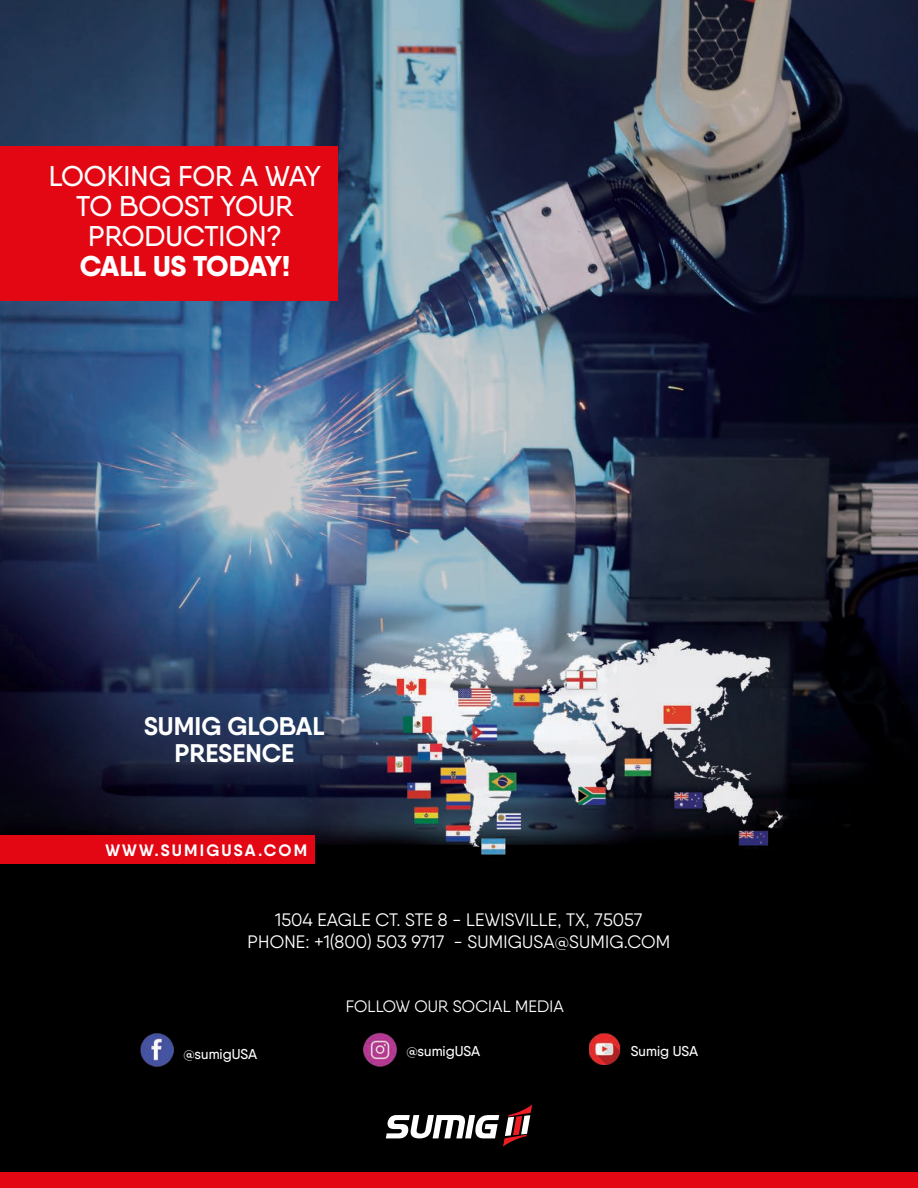
<style>
.page{position:relative;width:918px;height:1188px;background:#fff}
.page>*{position:absolute;margin:0;border:0;box-sizing:border-box;transform-origin:0 0}
.t1{font:500 28.5px/30.2px "Qanelas";color:#fff;text-align:center}
.t2{font:800 28.5px "Qanelas";letter-spacing:-.01em;color:#fff}
.t3{font:700 25.5px "Qanelas";color:#fff}
.t4{font:18px "Qanelas";letter-spacing:.01em;color:#fff}
.t5{font:16.5px "Qanelas";letter-spacing:.01em;color:#fff}
.t6{font:700 16.5px "Qanelas";letter-spacing:.13em;color:#fff}
.t7{font:500 14.25px "Qanelas";color:#fff}
</style>
<div class="page">
<img style="left:0;top:0;width:918px;height:1188px">
<div style="left:0;top:836px;width:315px;height:28px;background:#e30613"></div>
<div style="left:0;top:1172px;width:918px;height:15px;background:#e30613"></div>
<svg style="left:386px;top:1105px;width:146px;height:42px"></svg>
<div style="left:0;top:146px;width:338px;height:155px;background:#e30613"></div>
<p class="t1" style="left:49px;top:160px;width:274px">LOOKING FOR A WAY<br>TO BOOST YOUR<br>PRODUCTION?</p>
<p class="t2" style="left:80px;top:248px;width:212px">CALL US TODAY!</p>
<p class="t3" style="left:144px;top:711px;width:182px">SUMIG GLOBAL</p>
<p class="t3" style="left:174px;top:738px;width:121px">PRESENCE</p>
<p class="t6" style="left:106px;top:840px;width:203px">WWW.SUMIGUSA.COM</p>
<p class="t4" style="left:275px;top:909px;width:369px">1504 EAGLE CT. STE 8 - LEWISVILLE, TX, 75057</p>
<p class="t4" style="left:248px;top:931px;width:424px">PHONE: +1(800) 503 9717 - SUMIGUSA@SUMIG.COM</p>
<p class="t5" style="left:346px;top:996px;width:220px">FOLLOW OUR SOCIAL MEDIA</p>
<p class="t7" style="left:183px;top:1046px;width:75px">@sumigUSA</p>
<p class="t7" style="left:406px;top:1042px;width:75px">@sumigUSA</p>
<p class="t7" style="left:631px;top:1042px;width:69px">Sumig USA</p>
</div>
